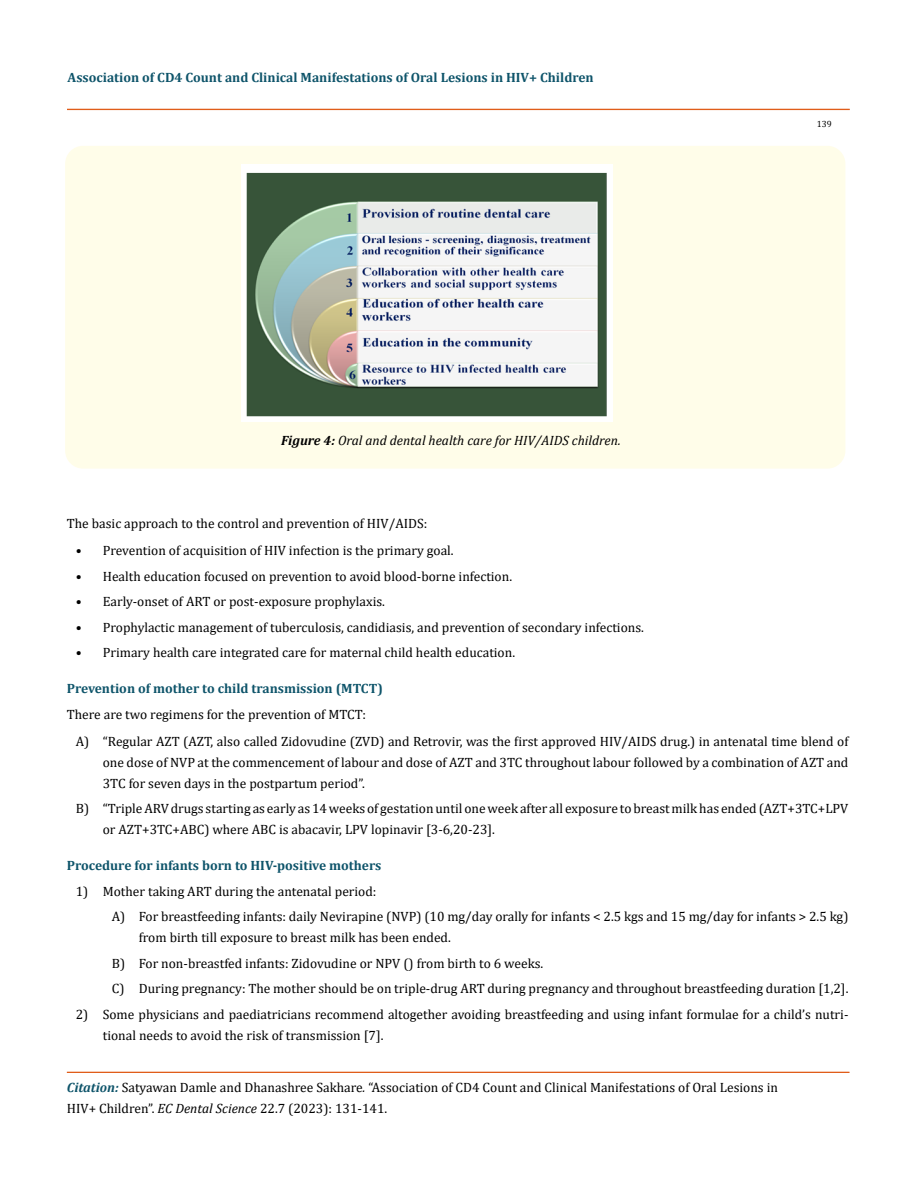
<style>
.page{position:relative;width:917px;height:1188px;background:#fff}
.page>*{position:absolute;margin:0;border:0;box-sizing:border-box;transform-origin:0 0}
.t1{font:13.5px/21px "Cambria";color:#000}
.t2{font:700 13.5px "Cambria";color:#0e546a}
.t3{font:italic 13.5px "Cambria";color:#000}
.t4{font:9px "Cambria";color:#000}
.s1{font-weight:700}
.s2{font-weight:700;font-style:italic;color:#0e546a}
.s3{font-style:italic}
</style>
<div class="page">
<div style="left:67px;top:109px;width:782px;height:1px;border:1px solid #e05d1a"></div>
<div style="left:67px;top:1072px;width:782px;height:1px;border:1px solid #e05d1a"></div>
<div style="left:65px;top:146px;width:780px;height:323px;background:#fffde9;border-radius:18px"></div>
<img style="left:242px;top:165px;width:370px;height:256px">
<p class="t2" style="left:68px;top:68px;width:527px">Association of CD4 Count and Clinical Manifestations of Oral Lesions in HIV+ Children</p>
<p class="t3" style="left:281px;top:430px;width:341px"><span class="s1">Figure 4:</span> Oral and dental health care for HIV/AIDS children.</p>
<p class="t4" style="left:816px;top:118px;width:16px">139</p>
<p class="t1" style="left:67px;top:513px;width:362px">The basic approach to the control and prevention of HIV/AIDS:</p>
<p class="t1" style="left:76px;top:540px;width:379px">• Prevention of acquisition of HIV infection is the primary goal.</p>
<p class="t1" style="left:76px;top:565px;width:438px">• Health education focused on prevention to avoid blood-borne infection.</p>
<p class="t1" style="left:76px;top:591px;width:311px">• Early-onset of ART or post-exposure prophylaxis.</p>
<p class="t1" style="left:76px;top:616px;width:569px">• Prophylactic management of tuberculosis, candidiasis, and prevention of secondary infections.</p>
<p class="t1" style="left:76px;top:642px;width:441px">• Primary health care integrated care for maternal child health education.</p>
<p class="t2" style="left:67px;top:679px;width:317px">Prevention of mother to child transmission (MTCT)</p>
<p class="t1" style="left:76px;top:700px;width:774px;line-height:27px;text-indent:-9px">There are two regimens for the prevention of MTCT:<br>A) “Regular AZT (AZT, also called Zidovudine (ZVD) and Retrovir, was the first approved HIV/AIDS drug.) in antenatal time blend of</p>
<p class="t1" style="left:103px;top:751px;width:747px">one dose of NVP at the commencement of labour and dose of AZT and 3TC throughout labour followed by a combination of AZT and<br>3TC for seven days in the postpartum period”.</p>
<p class="t1" style="left:103px;top:798px;width:747px;text-indent:-27px">B) “Triple ARV drugs starting as early as 14 weeks of gestation until one week after all exposure to breast milk has ended (AZT+3TC+LPV or AZT+3TC+ABC) where ABC is abacavir, LPV lopinavir [3-6,20-23].</p>
<p class="t2" style="left:67px;top:856px;width:316px">Procedure for infants born to HIV-positive mothers</p>
<p class="t1" style="left:112px;top:878px;width:738px;line-height:25.5px;text-indent:-36px">1) Mother taking ART during the antenatal period:<br>A) For breastfeeding infants: daily Nevirapine (NVP) (10 mg/day orally for infants &lt; 2.5 kgs and 15 mg/day for infants &gt; 2.5 kg)</p>
<p class="t1" style="left:112px;top:925px;width:738px;line-height:25.5px;text-indent:27px">from birth till exposure to breast milk has been ended.<br>B) For non-breastfed infants: Zidovudine or NPV () from birth to 6 weeks.<br>C) During pregnancy: The mother should be on triple-drug ART during pregnancy and throughout breastfeeding duration [1,2].</p>
<p class="t1" style="left:103px;top:1003px;width:747px;text-indent:-27px">2) Some physicians and paediatricians recommend altogether avoiding breastfeeding and using infant formulae for a child’s nutri&shy;tional needs to avoid the risk of transmission [7].</p>
<p class="t1" style="left:67px;top:1077px;width:712px"><span class="s2">Citation:</span> Satyawan Damle and Dhanashree Sakhare<span class="s3">.</span> “Association of CD4 Count and Clinical Manifestations of Oral Lesions in<br>HIV+ Children”. <span class="s3">EC Dental Science</span> 22.7 (2023): 131-141.</p>
</div>
